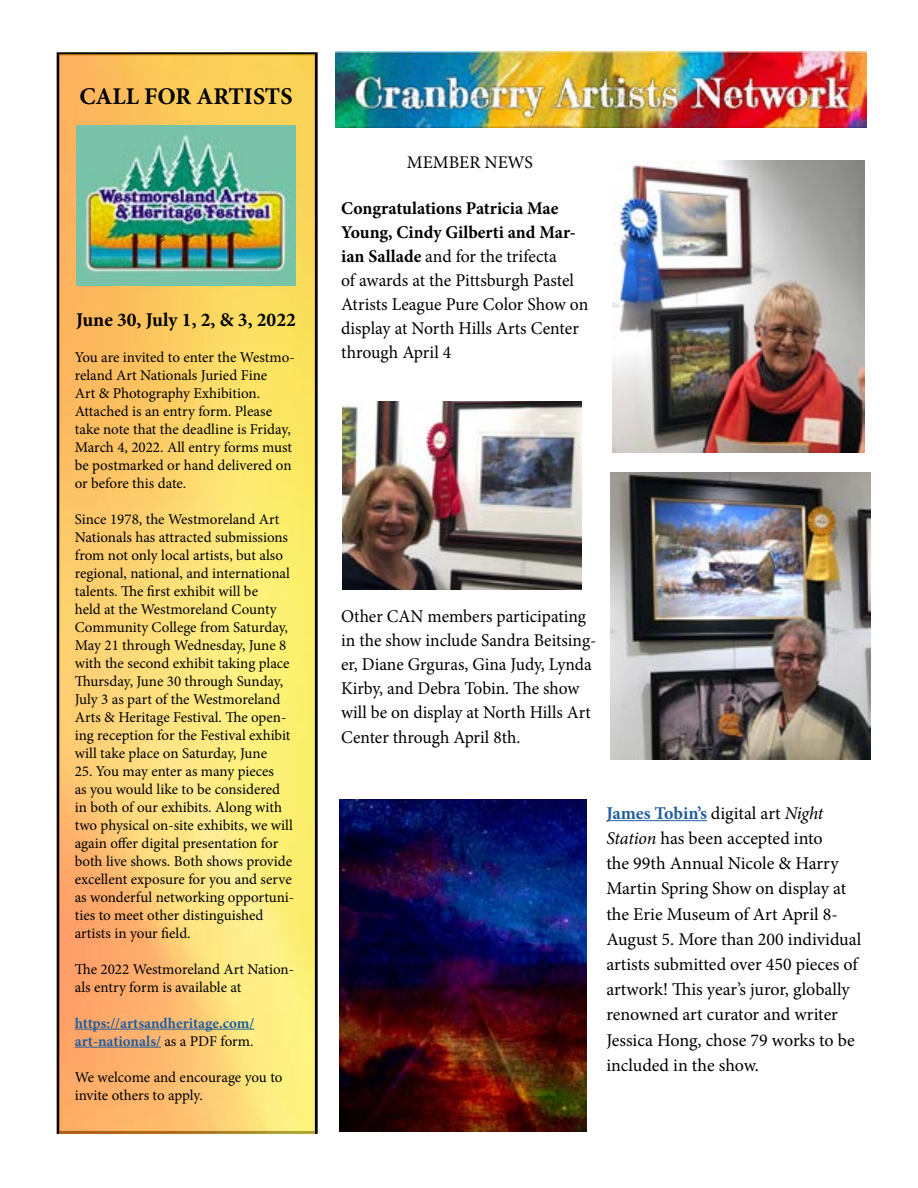
<style>
.page{position:relative;width:918px;height:1188px;background:#fff}
.page>*{position:absolute;margin:0;border:0;box-sizing:border-box;transform-origin:0 0}
.t1{font:700 24px "Minion Pro";color:#000}
.t2{font:700 19.5px "Minion Pro";color:#000}
.t3{font:18px/25.2px "Minion Pro";letter-spacing:-.005em;color:#000}
.t4{font:17.85px "Minion Pro";color:#000}
.t5{font:15px/18px "Minion Pro";letter-spacing:-.005em;color:#000}
.t6{font:700 15px/18px "Minion Pro";color:#215e9e}
.s1{font-weight:400;color:#000}
.s2{font-weight:700}
.s3{font-weight:700;color:#215e9e}
.s4{font-style:italic}
</style>
<div class="page">
<div style="left:57px;top:52px;width:261px;height:1082px;border:3px solid #000"></div>
<img style="left:60px;top:54px;width:255px;height:1080px">
<img style="left:336px;top:52px;width:530px;height:76px">
<hr style="left:75px;top:1029px;width:179px;height:1px;background:#215e9e">
<hr style="left:75px;top:1047px;width:86px;height:1px;background:#215e9e">
<img style="left:76px;top:125px;width:220px;height:160px">
<hr style="left:606px;top:820px;width:101px;height:1px;background:#215e9e">
<img style="left:340px;top:799px;width:246px;height:333px">
<img style="left:612px;top:161px;width:252px;height:291px">
<img style="left:610px;top:472px;width:260px;height:288px">
<img style="left:343px;top:402px;width:239px;height:188px">
<h1 class="t1" style="left:79px;top:80px;width:215px">CALL FOR ARTISTS</h1>
<h2 class="t2" style="left:76px;top:306px;width:221px">June 30, July 1, 2, &amp; 3, 2022</h2>
<p class="t5" style="left:75px;top:348px;width:221px">You are invited to enter the Westmo&shy;reland Art Nationals Juried Fine<br>Art &amp; Photography Exhibition.<br>Attached is an entry form. Please take note that the deadline is Friday,<br>March 4, 2022. All entry forms must be postmarked or hand delivered on or before this date.</p>
<p class="t5" style="left:75px;top:510px;width:217px">Since 1978, the Westmoreland Art Nationals has attracted submissions from not only local artists, but also regional, national, and international talents. The first exhibit will be<br>held at the Westmoreland County Community College from Saturday, May 21 through Wednesday, June 8 with the second exhibit taking place Thursday, June 30 through Sunday, July 3 as part of the Westmoreland Arts &amp; Heritage Festival. The open&shy;ing reception for the Festival exhibit will take place on Saturday, June</p>
<p class="t5" style="left:75px;top:762px;width:221px">25. You may enter as many pieces<br>as you would like to be considered in both of our exhibits. Along with two physical on-site exhibits, we will again offer digital presentation for both live shows. Both shows provide excellent exposure for you and serve as wonderful networking opportuni&shy;ties to meet other distinguished artists in your field.</p>
<p class="t5" style="left:75px;top:960px;width:221px">The 2022 Westmoreland Art Nation&shy;als entry form is available at</p>
<p class="t6" style="left:75px;top:1014px;width:181px">https://artsandheritage.com/ art-nationals/ <span class="s1">as a PDF form.</span></p>
<p class="t5" style="left:75px;top:1068px;width:209px">We welcome and encourage you to invite others to apply.</p>
<p class="t4" style="left:407px;top:151px;width:127px">MEMBER NEWS</p>
<p class="t3" style="left:341px;top:196px;width:249px;line-height:24px"><span class="s2">Congratulations Patricia Mae<br>Young, Cindy Gilberti and Mar&shy;ian Sallade</span> and for the trifecta<br>of awards at the Pittsburgh Pastel<br>Atrists League Pure Color Show on display at North Hills Arts Center through April 4</p>
<p class="t3" style="left:341px;top:604px;width:257px;line-height:24.3px">Other CAN members participating in the show include Sandra Beitsing&shy;er, Diane Grguras, Gina Judy, Lynda Kirby, and Debra Tobin. The show will be on display at North Hills Art Center through April 8th.</p>
<p class="t3" style="left:606px;top:801px;width:257px"><span class="s3">James Tobin’s</span> digital art <span class="s4">Night<br>Station</span> has been accepted into<br>the 99th Annual Nicole &amp; Harry<br>Martin Spring Show on display at the Erie Museum of Art April 8-<br>August 5. More than 200 individual artists submitted over 450 pieces of artwork! This year’s juror, globally renowned art curator and writer<br>Jessica Hong, chose 79 works to be included in the show.</p>
</div>
